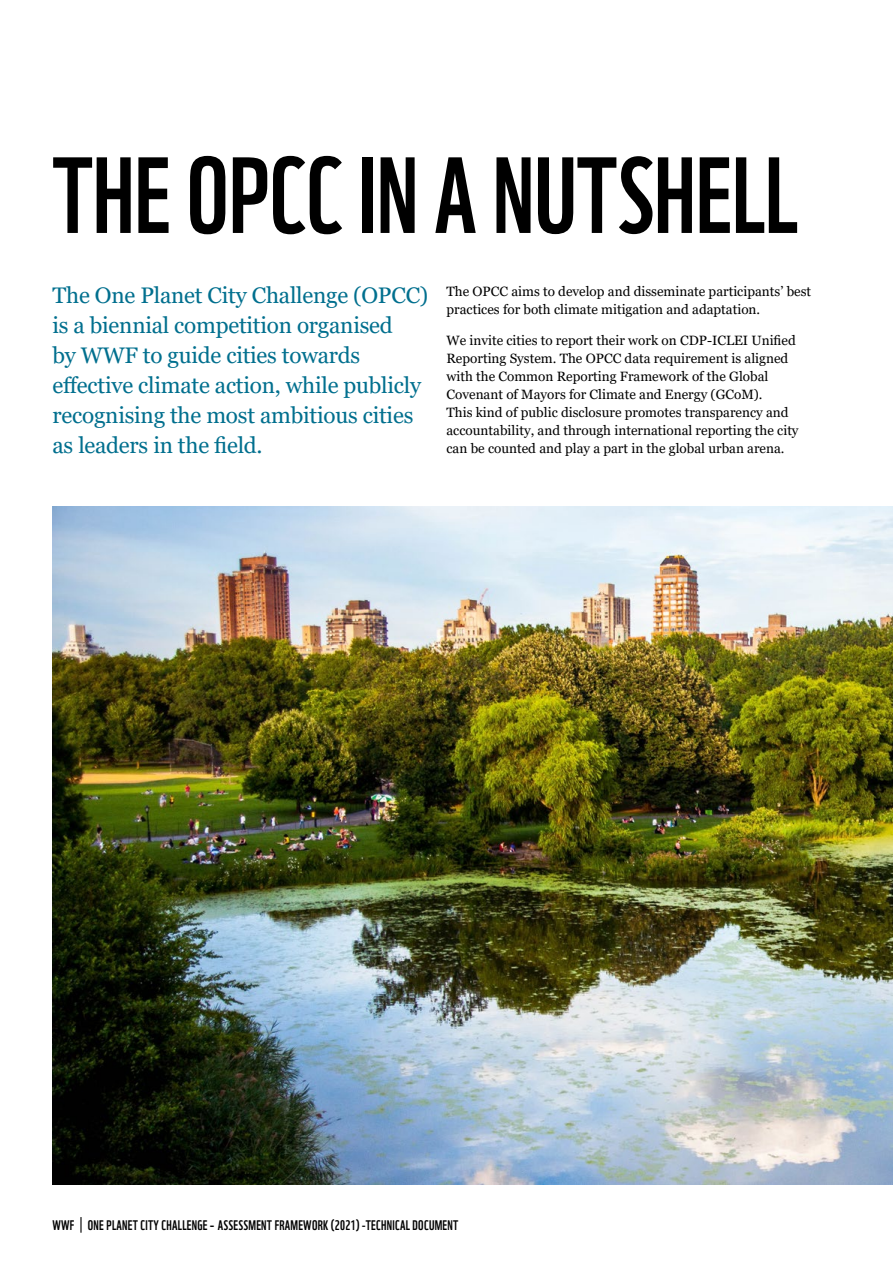
<style>
.page{position:relative;width:893px;height:1263px;background:#fff}
.page>*{position:absolute;margin:0;border:0;box-sizing:border-box;transform-origin:0 0}
.t1{font:105px "WWF";color:#000}
.t2{font:22.5px/30px "Georgia";letter-spacing:-.01em;color:#006f8e}
.t3{font:13.5px/18px "Georgia";color:#000}
.t4{font:13.5px "WWF";letter-spacing:.02em;color:#000}
</style>
<div class="page">
<svg style="left:80px;top:1217px;width:2px;height:16px"></svg>
<img style="left:53px;top:506px;width:840px;height:678px">
<h1 class="t1" style="left:53px;top:113px;width:747px">THE OPCC IN A NUTSHELL</h1>
<h2 class="t2" style="left:53px;top:281px;width:377px">The One Planet City Challenge (OPCC) is a biennial competition organised<br>by WWF to guide cities towards effective climate action, while publicly recognising the most ambitious cities as leaders in the field.</h2>
<p class="t3" style="left:446px;top:283px;width:366px">The OPCC aims to develop and disseminate participants’ best practices for both climate mitigation and adaptation.</p>
<p class="t3" style="left:446px;top:332px;width:354px">We invite cities to report their work on CDP-ICLEI Unified Reporting System. The OPCC data requirement is aligned with the Common Reporting Framework of the Global Covenant of Mayors for Climate and Energy (GCoM).<br>This kind of public disclosure promotes transparency and accountability, and through international reporting the city can be counted and play a part in the global urban arena.</p>
<p class="t4" style="left:53px;top:1215px;width:407px">WWF ONE PLANET CITY CHALLENGE – ASSESSMENT FRAMEWORK (2021) -TECHNICAL DOCUMENT</p>
</div>
